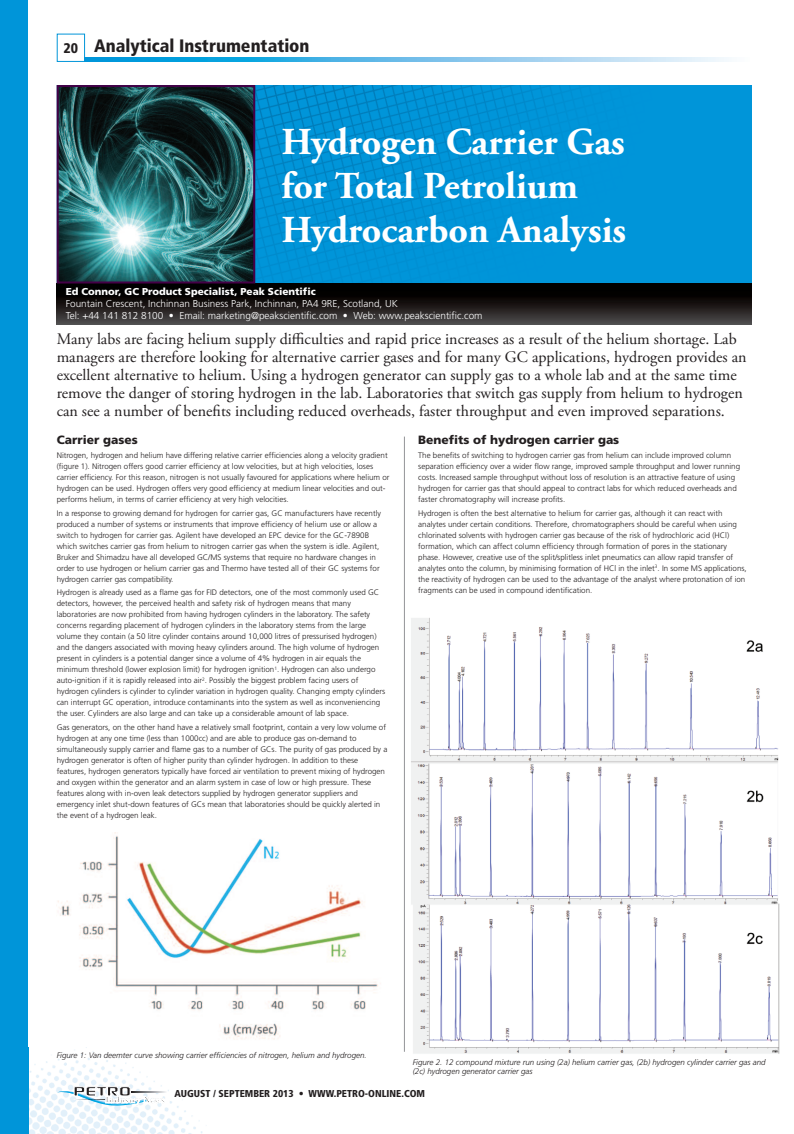
<style>
.page{position:relative;width:794px;height:1134px;background:#fff}
.page>*{position:absolute;margin:0;border:0;box-sizing:border-box;transform-origin:0 0}
.t1{font:700 38px/44px "Adobe Garamond Pro";color:#fff}
.t2{font:900 condensed 18px "Frutiger";color:#231f20}
.t3{font:16px/18px "Adobe Garamond Pro";color:#231f20}
.t4{font:900 condensed 14px "Frutiger";color:#231f20}
.t5{font:900 12px "Frutiger";color:#231f20}
.t6{font:300 10px/12px "Frutiger";color:#fff}
.t7{font:900 10px "Frutiger";color:#fff}
.t8{font:900 condensed 10px "Frutiger";color:#231f20}
.t9{font:300 8px/11px "Frutiger";color:#231f20}
.t10{font:italic 300 8px/9.6px "Frutiger";color:#231f20}
</style>
<div class="page">
<img style="left:255px;top:85px;width:496px;height:198px">
<div style="left:57px;top:283px;width:694px;height:41px;background:linear-gradient(to bottom,#000,#464141)"></div>
<div style="left:57px;top:34px;width:28px;height:28px;border:1px solid #0095d9"></div>
<img style="left:86px;top:58px;width:643px;height:4px">
<div style="left:0;top:0;width:28px;height:1134px;background:#0095d9"></div>
<img style="left:28px;top:1047px;width:175px;height:87px">
<hr style="left:131px;top:1092px;width:35px;height:1px;background:#f2f3f4">
<svg style="left:57px;top:1086px;width:108px;height:19px"></svg>
<img style="left:60px;top:88px;width:192px;height:192px">
<div style="left:57px;top:85px;width:198px;height:198px;border:2px solid #440046"></div>
<hr style="left:404px;top:437px;width:1px;height:615px;background:#939598">
<img style="left:57px;top:832px;width:321px;height:208px">
<img style="left:411px;top:618px;width:369px;height:436px">
<h3 class="t4" style="left:64px;top:42px;width:16px">20</h3>
<h2 class="t2" style="left:94px;top:39px;width:217px">Analytical Instrumentation</h2>
<h1 class="t1" style="left:281px;top:123px;width:346px">Hydrogen Carrier Gas for Total Petrolium<br>Hydrocarbon Analysis</h1>
<p class="t7" style="left:66px;top:288px;width:251px">Ed Connor, GC Product Specialist, Peak Scientific</p>
<p class="t6" style="left:66px;top:299px;width:418px">Fountain Crescent, Inchinnan Business Park, Inchinnan, PA4 9RE, Scotland, UK<br>Tel: +44 141 812 8100 • Email: marketing@peakscientific.com • Web: www.peakscientific.com</p>
<p class="t3" style="left:57px;top:332px;width:691px">Many labs are facing helium supply difficulties and rapid price increases as a result of the helium shortage. Lab managers are therefore looking for alternative carrier gases and for many GC applications, hydrogen provides an excellent alternative to helium. Using a hydrogen generator can supply gas to a whole lab and at the same time remove the danger of storing hydrogen in the lab. Laboratories that switch gas supply from helium to hydrogen can see a number of benefits including reduced overheads, faster throughput and even improved separations.</p>
<h3 class="t5" style="left:57px;top:435px;width:82px">Carrier gases</h3>
<p class="t9" style="left:57px;top:450px;width:334px">Nitrogen, hydrogen and helium have differing relative carrier efficiencies along a velocity gradient (figure 1). Nitrogen offers good carrier efficiency at low velocities, but at high velocities, loses carrier efficiency. For this reason, nitrogen is not usually favoured for applications where helium or hydrogen can be used. Hydrogen offers very good efficiency at medium linear velocities and out&shy;performs helium, in terms of carrier efficiency at very high velocities.</p>
<p class="t9" style="left:57px;top:508px;width:326px">In a response to growing demand for hydrogen for carrier gas, GC manufacturers have recently produced a number of systems or instruments that improve efficiency of helium use or allow a switch to hydrogen for carrier gas. Agilent have developed an EPC device for the GC-7890B which switches carrier gas from helium to nitrogen carrier gas when the system is idle. Agilent, Bruker and Shimadzu have all developed GC/MS systems that require no hardware changes in order to use hydrogen or helium carrier gas and Thermo have tested all of their GC systems for hydrogen carrier gas compatibility.</p>
<p class="t9" style="left:57px;top:588px;width:330px">Hydrogen is already used as a flame gas for FID detectors, one of the most commonly used GC detectors, however, the perceived health and safety risk of hydrogen means that many laboratories are now prohibited from having hydrogen cylinders in the laboratory. The safety concerns regarding placement of hydrogen cylinders in the laboratory stems from the large volume they contain (a 50 litre cylinder contains around 10,000 litres of pressurised hydrogen) and the dangers associated with moving heavy cylinders around. The high volume of hydrogen present in cylinders is a potential danger since a volume of 4% hydrogen in air equals the minimum threshold (lower explosion limit) for hydrogen ignition<sup>1</sup>. Hydrogen can also undergo auto-ignition if it is rapidly released into air<sup>2</sup>. Possibly the biggest problem facing users of hydrogen cylinders is cylinder to cylinder variation in hydrogen quality. Changing empty cylinders can interrupt GC operation, introduce contaminants into the system as well as inconveniencing the user. Cylinders are also large and can take up a considerable amount of lab space.</p>
<p class="t9" style="left:57px;top:722px;width:332px">Gas generators, on the other hand have a relatively small footprint, contain a very low volume of hydrogen at any one time (less than 1000cc) and are able to produce gas on-demand to simultaneously supply carrier and flame gas to a number of GCs. The purity of gas produced by a hydrogen generator is often of higher purity than cylinder hydrogen. In addition to these features, hydrogen generators typically have forced air ventilation to prevent mixing of hydrogen and oxygen within the generator and an alarm system in case of low or high pressure. These features along with in-oven leak detectors supplied by hydrogen generator suppliers and emergency inlet shut-down features of GCs mean that laboratories should be quickly alerted in the event of a hydrogen leak.</p>
<h3 class="t5" style="left:418px;top:435px;width:202px">Benefits of hydrogen carrier gas</h3>
<p class="t9" style="left:418px;top:450px;width:323px">The benefits of switching to hydrogen carrier gas from helium can include improved column separation efficiency over a wider flow range, improved sample throughput and lower running costs. Increased sample throughput without loss of resolution is an attractive feature of using hydrogen for carrier gas that should appeal to contract labs for which reduced overheads and faster chromatography will increase profits.</p>
<p class="t9" style="left:418px;top:508px;width:330px">Hydrogen is often the best alternative to helium for carrier gas, although it can react with analytes under certain conditions. Therefore, chromatographers should be careful when using chlorinated solvents with hydrogen carrier gas because of the risk of hydrochloric acid (HCl) formation, which can affect column efficiency through formation of pores in the stationary phase. However, creative use of the split/splitless inlet pneumatics can allow rapid transfer of analytes onto the column, by minimising formation of HCl in the inlet<sup>3</sup>. In some MS applications, the reactivity of hydrogen can be used to the advantage of the analyst where protonation of ion fragments can be used in compound identification.</p>
<p class="t10" style="left:57px;top:1051px;width:312px">Figure 1: Van deemter curve showing carrier efficiencies of nitrogen, helium and hydrogen.</p>
<p class="t10" style="left:413px;top:1058px;width:354px">Figure 2. 12 compound mixture run using (2a) helium carrier gas, (2b) hydrogen cylinder carrier gas and (2c) hydrogen generator carrier gas</p>
<p class="t8" style="left:174px;top:1090px;width:252px">AUGUST / SEPTEMBER 2013 • WWW.PETRO-ONLINE.COM</p>
</div>
